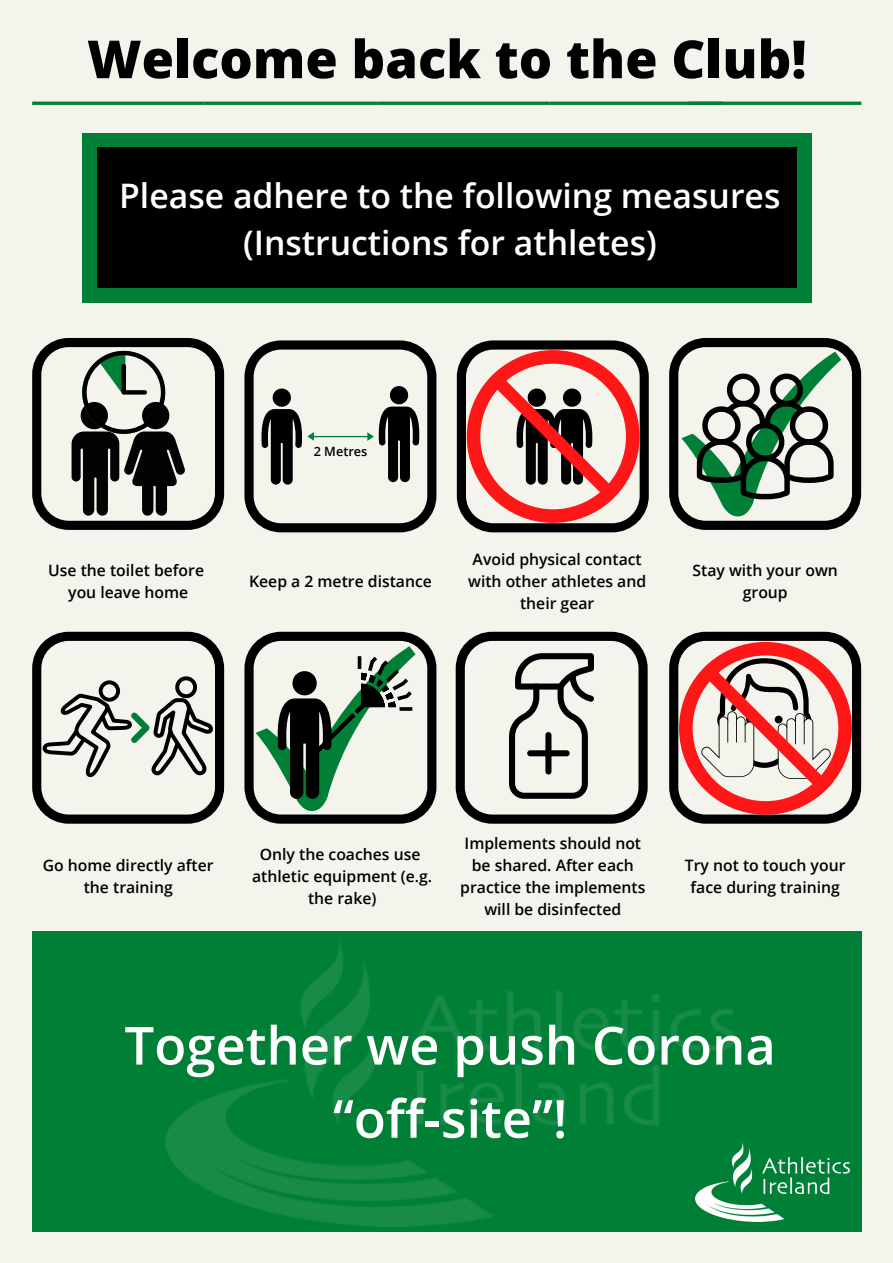
<style>
.page{position:relative;width:893px;height:1263px;background:#f4f4ed}
.page>*{position:absolute;margin:0;border:0;box-sizing:border-box;transform-origin:0 0}
.t1{font:600 52.5px/73.1px "Open Sans";color:#fff;text-align:center}
.t2{font:800 52.5px "Open Sans";color:#000}
.t3{font:600 33.75px/47.2px "Open Sans";color:#fff;text-align:center}
.t4{font:600 15.75px/22px "Open Sans";color:#000;text-align:center}
.t5{font:600 12.75px "Open Sans";color:#000}
</style>
<div class="page">
<div style="left:32px;top:931px;width:829px;height:300px;background:#008037"></div>
<img style="left:166px;top:942px;width:569px;height:284px">
<svg style="left:32px;top:102px;width:829px;height:3px;background:#04823a"></svg>
<div style="left:82px;top:133px;width:730px;height:170px;background:#008037"></div>
<div style="left:97px;top:148px;width:699px;height:140px;background:#000"></div>
<div style="left:32px;top:338px;width:192px;height:192px;border:9px solid #000;border-radius:32px"></div>
<div style="left:669px;top:338px;width:192px;height:192px;border:9px solid #000;border-radius:32px"></div>
<div style="left:244px;top:340px;width:192px;height:192px;border:9px solid #000;border-radius:32px"></div>
<div style="left:457px;top:340px;width:192px;height:192px;border:9px solid #000;border-radius:32px"></div>
<img style="left:695px;top:1142px;width:154px;height:79px">
<div style="left:32px;top:632px;width:192px;height:192px;border:9px solid #000;border-radius:32px"></div>
<div style="left:244px;top:632px;width:192px;height:192px;border:9px solid #000;border-radius:32px"></div>
<div style="left:456px;top:632px;width:191px;height:192px;border:9px solid #000;border-radius:32px"></div>
<div style="left:669px;top:632px;width:192px;height:192px;border:9px solid #000;border-radius:32px"></div>
<svg style="left:72px;top:351px;width:113px;height:165px"></svg>
<svg style="left:261px;top:386px;width:158px;height:99px"></svg>
<svg style="left:467px;top:350px;width:172px;height:173px"></svg>
<svg style="left:681px;top:351px;width:160px;height:165px"></svg>
<svg style="left:41px;top:676px;width:176px;height:101px"></svg>
<svg style="left:509px;top:653px;width:85px;height:146px"></svg>
<div style="left:545px;top:732px;width:6px;height:42px;background:#000;border-radius:3px"></div>
<div style="left:527px;top:750px;width:42px;height:6px;background:#000;border-radius:3px"></div>
<svg style="left:256px;top:646px;width:159px;height:165px"></svg>
<svg style="left:679px;top:642px;width:173px;height:173px"></svg>
<h1 class="t2" style="left:87px;top:22px;width:721px">Welcome back to the Club!</h1>
<h2 class="t3" style="left:119px;top:171px;width:663px">Please adhere to the following measures (Instructions for athletes)</h2>
<p class="t5" style="left:314px;top:442px;width:55px">2 Metres</p>
<p class="t4" style="left:48px;top:558px;width:157px">Use the toilet before you leave home</p>
<p class="t4" style="left:249px;top:570px;width:184px">Keep a 2 metre distance</p>
<p class="t4" style="left:468px;top:547px;width:179px">Avoid physical contact with other athletes and their gear</p>
<p class="t4" style="left:692px;top:558px;width:147px">Stay with your own group</p>
<p class="t4" style="left:43px;top:854px;width:172px">Go home directly after the training</p>
<p class="t4" style="left:252px;top:843px;width:182px">Only the coaches use athletic equipment (e.g. the rake)</p>
<p class="t4" style="left:460px;top:832px;width:187px">Implements should not be shared. After each practice the implements will be disinfected</p>
<p class="t4" style="left:685px;top:854px;width:162px">Try not to touch your face during training</p>
<h1 class="t1" style="left:124px;top:1007px;width:653px">Together we push Corona “off-site”!</h1>
</div>
